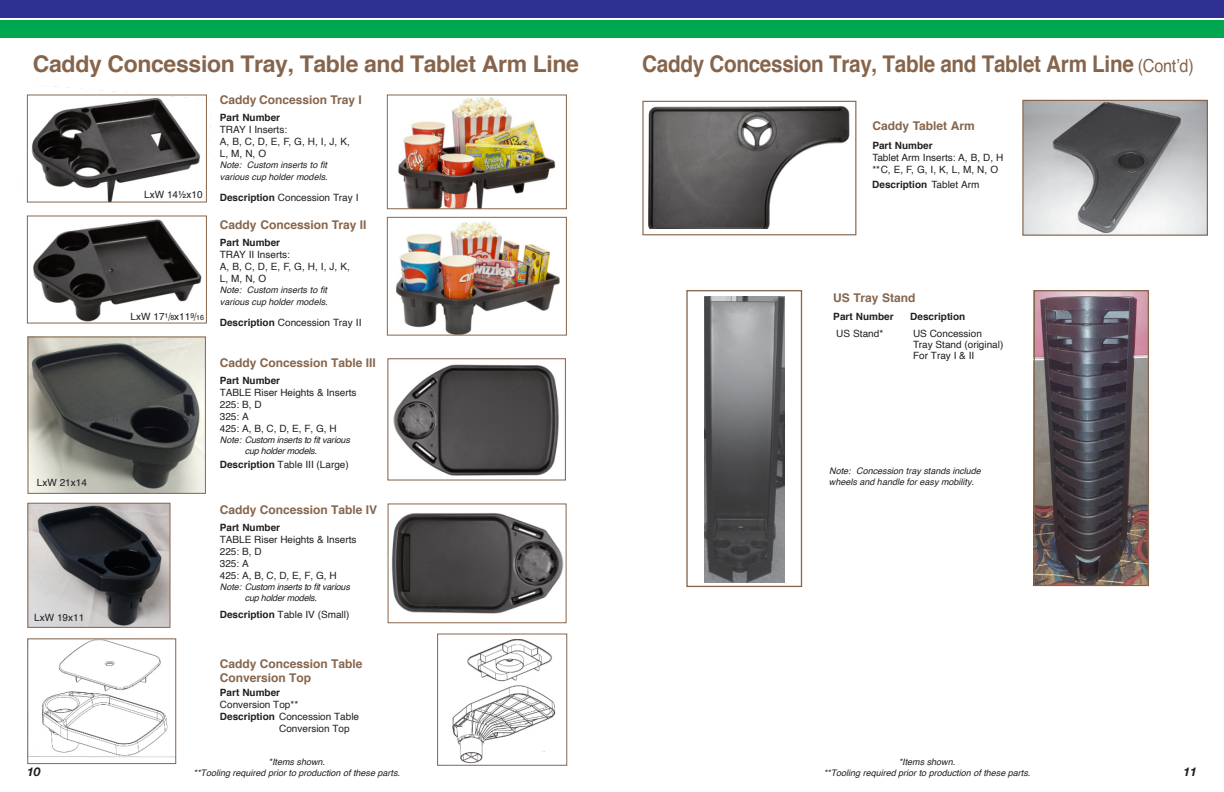
<style>
.page{position:relative;width:1224px;height:792px;background:#fff}
.page>*{position:absolute;margin:0;border:0;box-sizing:border-box;transform-origin:0 0}
.t1{font:700 23px "Helvetica";letter-spacing:-.015em;color:#86654c;scale:.9 1}
.t2{font:700 23px "Helvetica";letter-spacing:-.015em;color:#86654c}
.t3{font:700 12px/14.4px "Helvetica";color:#86654c}
.t4{font:italic 700 12px "Helvetica Neue";color:#231f20}
.t5{font:10px/12px "Helvetica";color:#231f20}
.t6{font:700 10px "Helvetica";color:#231f20}
.t7{font:italic 9px/10.8px "Helvetica";color:#231f20}
.t8{font:italic 9px/10.8px "Helvetica";letter-spacing:-.025em;color:#231f20}
.s1{font-weight:300}
.s2{font-size:7.3px}
.s3{font-weight:700}
.s4{font-weight:400;font-size:18px}
.s5{font-weight:400}
</style>
<div class="page">
<img style="left:26px;top:85px;width:186px;height:118px">
<div style="left:27px;top:95px;width:180px;height:108px;border:1px solid #86654c"></div>
<img style="left:26px;top:216px;width:176px;height:108px">
<div style="left:27px;top:216px;width:180px;height:108px;border:1px solid #86654c"></div>
<img style="left:386px;top:94px;width:181px;height:114px">
<div style="left:387px;top:95px;width:180px;height:114px;border:1px solid #86654c"></div>
<img style="left:386px;top:216px;width:181px;height:120px">
<div style="left:387px;top:217px;width:180px;height:119px;border:1px solid #86654c"></div>
<div style="left:0;top:0;width:612px;height:18px;background:#2e3092"></div>
<div style="left:0;top:20px;width:612px;height:18px;background:#00a650"></div>
<img style="left:29px;top:338px;width:175px;height:154px">
<div style="left:27px;top:336px;width:179px;height:158px;border:1px solid #86654c"></div>
<img style="left:29px;top:505px;width:139px;height:121px">
<div style="left:27px;top:503px;width:143px;height:125px;border:1px solid #86654c"></div>
<img style="left:29px;top:640px;width:145px;height:118px">
<div style="left:27px;top:638px;width:149px;height:126px;border:1px solid #86654c"></div>
<img style="left:393px;top:364px;width:166px;height:112px">
<div style="left:387px;top:358px;width:179px;height:123px;border:1px solid #86654c"></div>
<img style="left:391px;top:513px;width:173px;height:101px">
<div style="left:388px;top:503px;width:179px;height:120px;border:1px solid #86654c"></div>
<img style="left:452px;top:639px;width:104px;height:125px">
<div style="left:437px;top:634px;width:130px;height:132px;border:1px solid #86654c"></div>
<img style="left:705px;top:296px;width:80px;height:286px">
<div style="left:686px;top:290px;width:116px;height:297px;border:1px solid #86654c"></div>
<div style="left:609px;top:0;width:615px;height:18px;background:#2e3092"></div>
<div style="left:609px;top:20px;width:615px;height:18px;background:#00a650"></div>
<img style="left:1024px;top:102px;width:182px;height:132px">
<div style="left:1022px;top:100px;width:186px;height:136px;border:1px solid #86654c"></div>
<img style="left:648px;top:106px;width:202px;height:122px">
<div style="left:642px;top:101px;width:214px;height:134px;border:1px solid #86654c"></div>
<img style="left:1036px;top:292px;width:111px;height:292px">
<div style="left:1034px;top:290px;width:115px;height:296px;border:1px solid #86654c"></div>
<h1 class="t2" style="left:33px;top:55px;width:548px">Caddy Concession Tray, Table and Tablet Arm Line</h1>
<p class="t5" style="left:37px;top:478px;width:52px">LxW 21x14</p>
<p class="t5" style="left:34px;top:612px;width:52px">LxW 19x11</p>
<p class="t4" style="left:27px;top:764px;width:15px">10</p>
<p class="t5" style="left:144px;top:189px;width:60px">LxW 14½x10</p>
<p class="t5" style="left:131px;top:311px;width:75px">LxW 17<sup>1</sup><span class="s1">/</span><span class="s2">8</span>x11<sup>9</sup><span class="s1">/</span><span class="s2">16</span></p>
<p class="t3" style="left:220px;top:93px;width:144px">Caddy Concession Tray I</p>
<p class="t6" style="left:220px;top:114px;width:62px">Part Number</p>
<p class="t5" style="left:220px;top:124px;width:132px">TRAY I Inserts:<br>A, B, C, D, E, F, G, H, I, J, K,<br>L, M, N, O</p>
<p class="t7" style="left:220px;top:160px;width:109px;line-height:11.5px">Note: Custom inserts to fit various cup holder models.</p>
<p class="t5" style="left:220px;top:192px;width:140px"><span class="s3">Description</span> Concession Tray I</p>
<p class="t3" style="left:220px;top:218px;width:148px">Caddy Concession Tray II</p>
<p class="t6" style="left:220px;top:239px;width:62px">Part Number</p>
<p class="t5" style="left:220px;top:249px;width:132px">TRAY II Inserts:<br>A, B, C, D, E, F, G, H, I, J, K,</p>
<p class="t5" style="left:220px;top:273px;width:48px">L, M, N, O</p>
<p class="t7" style="left:220px;top:285px;width:109px;line-height:11.4px">Note: Custom inserts to fit various cup holder models.</p>
<p class="t5" style="left:220px;top:317px;width:143px"><span class="s3">Description</span> Concession Tray II</p>
<p class="t3" style="left:220px;top:356px;width:158px">Caddy Concession Table III</p>
<p class="t6" style="left:220px;top:376px;width:62px">Part Number</p>
<p class="t5" style="left:220px;top:387px;width:138px">TABLE Riser Heights &amp; Inserts<br>225: B, D<br>325: A<br>425: A, B, C, D, E, F, G, H</p>
<p class="t8" style="left:245px;top:435px;width:106px;text-indent:-25px">Note: Custom inserts to fit various cup holder models.</p>
<p class="t5" style="left:220px;top:459px;width:130px"><span class="s3">Description</span> Table III (Large)</p>
<p class="t3" style="left:220px;top:503px;width:159px">Caddy Concession Table IV</p>
<p class="t6" style="left:220px;top:523px;width:62px">Part Number</p>
<p class="t5" style="left:220px;top:534px;width:138px">TABLE Riser Heights &amp; Inserts<br>225: B, D<br>325: A<br>425: A, B, C, D, E, F, G, H</p>
<p class="t8" style="left:245px;top:582px;width:106px;text-indent:-25px">Note: Custom inserts to fit various cup holder models.</p>
<p class="t5" style="left:220px;top:609px;width:131px"><span class="s3">Description</span> Table IV (Small)</p>
<p class="t3" style="left:220px;top:657px;width:144px">Caddy Concession Table<br>Conversion Top</p>
<p class="t6" style="left:220px;top:688px;width:62px">Part Number</p>
<p class="t5" style="left:220px;top:699px;width:80px">Conversion Top**</p>
<p class="t5" style="left:220px;top:711px;width:141px"><span class="s3">Description</span> Concession Table</p>
<p class="t5" style="left:279px;top:723px;width:72px">Conversion Top</p>
<p class="t7" style="left:194px;top:757px;width:208px;text-align:center">*Items shown.<br>**Tooling required prior to production of these parts.</p>
<h1 class="t1" style="left:642px;top:55px;width:614px">Caddy Concession Tray, Table and Tablet Arm Line <span class="s4">(Cont’d)</span></h1>
<p class="t3" style="left:872px;top:120px;width:104px">Caddy Tablet Arm</p>
<p class="t6" style="left:872px;top:141px;width:62px">Part Number</p>
<p class="t5" style="left:872px;top:152px;width:133px">Tablet Arm Inserts: A, B, D, H **C, E, F, G, I, K, L, M, N, O</p>
<p class="t6" style="left:872px;top:180px;width:109px">Description <span class="s5">Tablet Arm</span></p>
<p class="t3" style="left:833px;top:291px;width:84px">US Tray Stand</p>
<p class="t6" style="left:833px;top:313px;width:62px">Part Number</p>
<p class="t5" style="left:836px;top:328px;width:49px">US Stand*</p>
<p class="t6" style="left:910px;top:313px;width:57px">Description</p>
<p class="t5" style="left:913px;top:328px;width:92px;line-height:11.3px">US Concession<br>Tray Stand (original)<br>For Tray I &amp; II</p>
<p class="t7" style="left:829px;top:465px;width:153px;line-height:11.1px">Note: Concession tray stands include wheels and handle for easy mobility.</p>
<p class="t7" style="left:824px;top:757px;width:208px;text-align:center">*Items shown.<br>**Tooling required prior to production of these parts.</p>
<p class="t4" style="left:1183px;top:764px;width:15px">11</p>
</div>
